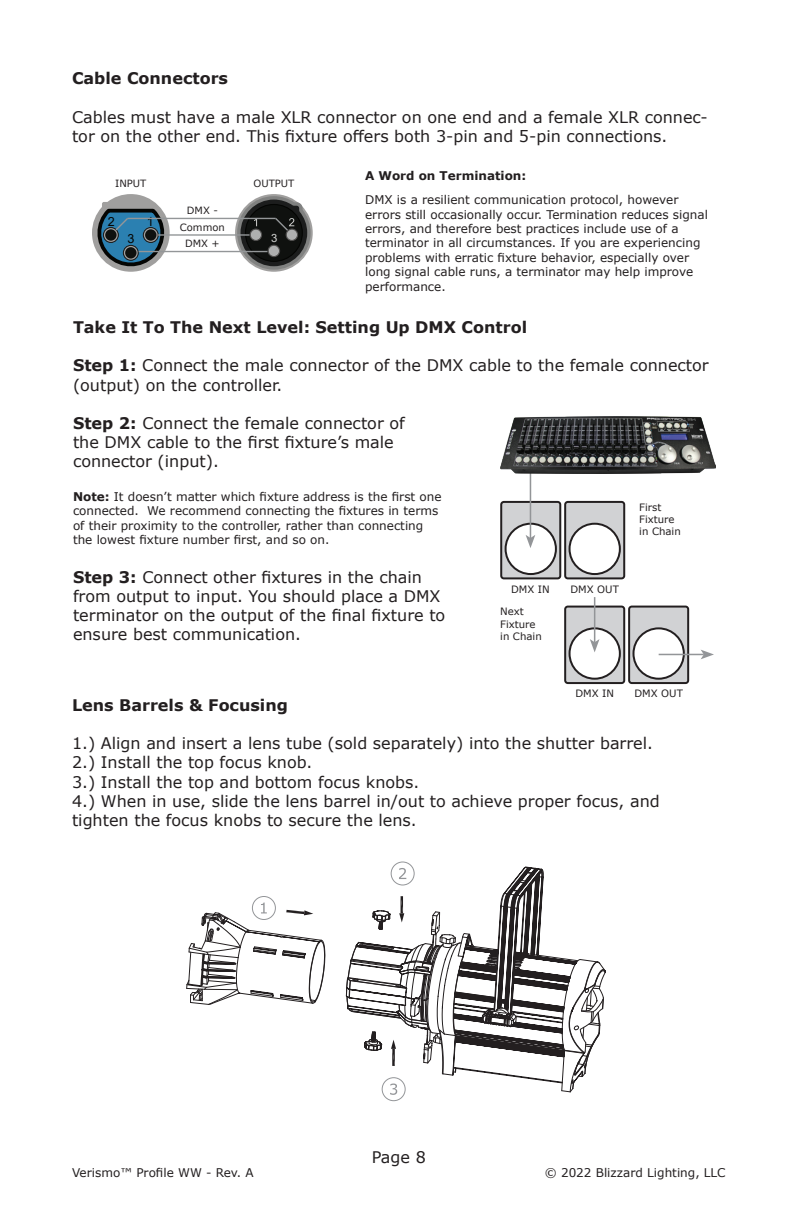
<style>
.page{position:relative;width:792px;height:1224px;background:#fff}
.page>*{position:absolute;margin:0;border:0;box-sizing:border-box;transform-origin:0 0}
.t1{font:16px/19.2px "Verdana";color:#231f20}
.t2{font:700 16px "Verdana";color:#231f20}
.t3{font:12.6px "Arial";color:#040503}
.t4{font:12px/14.4px "Verdana";color:#231f20}
.t5{font:700 12px "Verdana";color:#231f20}
.t6{font:11.4px "Arial";color:#d0d1cf}
.t7{font:10.2px/12.2px "Verdana";color:#231f20}
.t8{font:10px/16.4px "Verdana";color:#231f20;text-align:center}
.s1{font-weight:700}
</style>
<div class="page">
<hr style="left:158px;top:234px;width:91px;height:2px;background:#939698">
<hr style="left:139px;top:251px;width:128px;height:1px;background:#939698">
<hr style="left:128px;top:218px;width:148px;height:1px;background:#939698">
<svg style="left:92px;top:194px;width:79px;height:78px"></svg>
<svg style="left:235px;top:194px;width:77px;height:77px"></svg>
<div style="left:565px;top:502px;width:59px;height:76px;background:#d1d2d4;border-radius:3px"></div>
<div style="left:564px;top:501px;width:61px;height:78px;border:2px solid #231f20;border-radius:3px"></div>
<div style="left:570px;top:524px;width:50px;height:50px;background:#fff;border-radius:50%"></div>
<div style="left:569px;top:523px;width:52px;height:52px;border:2px solid #231f20;border-radius:50%"></div>
<div style="left:501px;top:502px;width:59px;height:76px;background:#d1d2d4;border-radius:3px"></div>
<div style="left:500px;top:501px;width:61px;height:78px;border:2px solid #231f20;border-radius:3px"></div>
<div style="left:506px;top:524px;width:50px;height:50px;background:#fff;border-radius:50%"></div>
<div style="left:505px;top:523px;width:52px;height:52px;border:2px solid #231f20;border-radius:50%"></div>
<hr style="left:530px;top:470px;width:1px;height:68px;background:#939598">
<svg style="left:526px;top:535px;width:9px;height:13px"></svg>
<div style="left:629px;top:607px;width:59px;height:76px;background:#d1d2d4;border-radius:3px"></div>
<div style="left:628px;top:606px;width:61px;height:78px;border:2px solid #231f20;border-radius:3px"></div>
<div style="left:633px;top:628px;width:51px;height:51px;background:#fff;border-radius:50%"></div>
<div style="left:632px;top:627px;width:53px;height:53px;border:2px solid #231f20;border-radius:50%"></div>
<div style="left:565px;top:607px;width:59px;height:76px;background:#d1d2d4;border-radius:3px"></div>
<div style="left:564px;top:606px;width:61px;height:78px;border:2px solid #231f20;border-radius:3px"></div>
<div style="left:570px;top:628px;width:50px;height:51px;background:#fff;border-radius:50%"></div>
<div style="left:569px;top:627px;width:52px;height:53px;border:2px solid #231f20;border-radius:50%"></div>
<hr style="left:594px;top:597px;width:1px;height:45px;background:#939598">
<svg style="left:590px;top:639px;width:10px;height:13px"></svg>
<hr style="left:659px;top:654px;width:45px;height:1px;background:#939598">
<svg style="left:701px;top:650px;width:13px;height:9px"></svg>
<img style="left:500px;top:416px;width:216px;height:58px">
<div style="left:391px;top:862px;width:24px;height:24px;border:1px solid #939598;border-radius:50%"></div>
<svg style="left:382px;top:1078px;width:23px;height:23px"></svg>
<div style="left:382px;top:1077px;width:24px;height:24px;border:1px solid #939598;border-radius:50%"></div>
<svg style="left:187px;top:867px;width:419px;height:228px"></svg>
<p class="t2" style="left:72px;top:67px;width:158px">Cable Connectors</p>
<p class="t1" style="left:72px;top:107px;width:637px">Cables must have a male XLR connector on one end and a female XLR connec&shy;tor on the other end. This fixture offers both 3-pin and 5-pin connections.</p>
<p class="t8" style="left:115px;top:175px;width:33px">INPUT</p>
<p class="t8" style="left:254px;top:175px;width:42px">OUTPUT</p>
<p class="t8" style="left:180px;top:219px;width:46px">Common<br>DMX +</p>
<p class="t8" style="left:187px;top:202px;width:33px">DMX -</p>
<p class="t3" style="left:108px;top:212px;width:9px">2</p>
<p class="t3" style="left:147px;top:212px;width:9px">1</p>
<p class="t3" style="left:127px;top:230px;width:9px">3</p>
<p class="t6" style="left:271px;top:231px;width:8px">3</p>
<p class="t5" style="left:365px;top:167px;width:163px">A Word on Termination:</p>
<p class="t4" style="left:365px;top:193px;width:344px">DMX is a resilient communication protocol, however errors still occasionally occur. Termination reduces signal errors, and therefore best practices include use of a terminator in all circumstances. If you are experiencing problems with erratic fixture behavior, especially over long signal cable runs, a terminator may help improve performance.</p>
<p class="t2" style="left:73px;top:316px;width:456px">Take It To The Next Level: Setting Up DMX Control</p>
<p class="t1" style="left:73px;top:356px;width:637px"><span class="s1">Step 1:</span> Connect the male connector of the DMX cable to the female connector (output) on the controller.</p>
<p class="t1" style="left:73px;top:413px;width:333px"><span class="s1">Step 2:</span> Connect the female connector of the DMX cable to the first fixture’s male connector (input).</p>
<p class="t4" style="left:73px;top:489px;width:370px"><span class="s1">Note:</span> It doesn’t matter which fixture address is the first one connected. We recommend connecting the fixtures in terms of their proximity to the controller, rather than connecting the lowest fixture number first, and so on.</p>
<p class="t1" style="left:73px;top:567px;width:374px"><span class="s1">Step 3:</span> Connect other fixtures in the chain from output to input. You should place a DMX terminator on the output of the final fixture to ensure best communication.</p>
<p class="t7" style="left:639px;top:501px;width:43px">First<br>Fixture in Chain</p>
<p class="t7" style="left:511px;top:583px;width:40px">DMX IN</p>
<p class="t7" style="left:570px;top:583px;width:50px">DMX OUT</p>
<p class="t7" style="left:500px;top:605px;width:43px">Next<br>Fixture in Chain</p>
<p class="t7" style="left:575px;top:687px;width:40px">DMX IN</p>
<p class="t7" style="left:634px;top:687px;width:50px">DMX OUT</p>
<p class="t2" style="left:72px;top:694px;width:218px">Lens Barrels &amp; Focusing</p>
<p class="t1" style="left:72px;top:734px;width:589px">1.) Align and insert a lens tube (sold separately) into the shutter barrel.<br>2.) Install the top focus knob.<br>3.) Install the top and bottom focus knobs.<br>4.) When in use, slide the lens barrel in/out to achieve proper focus, and tighten the focus knobs to secure the lens.</p>
<p class="t1" style="left:372px;top:1147px;width:56px">Page 8</p>
<p class="t4" style="left:72px;top:1165px;width:183px">Verismo™ Profile WW - Rev. A</p>
<p class="t4" style="left:545px;top:1165px;width:182px">© 2022 Blizzard Lighting, LLC</p>
</div>
